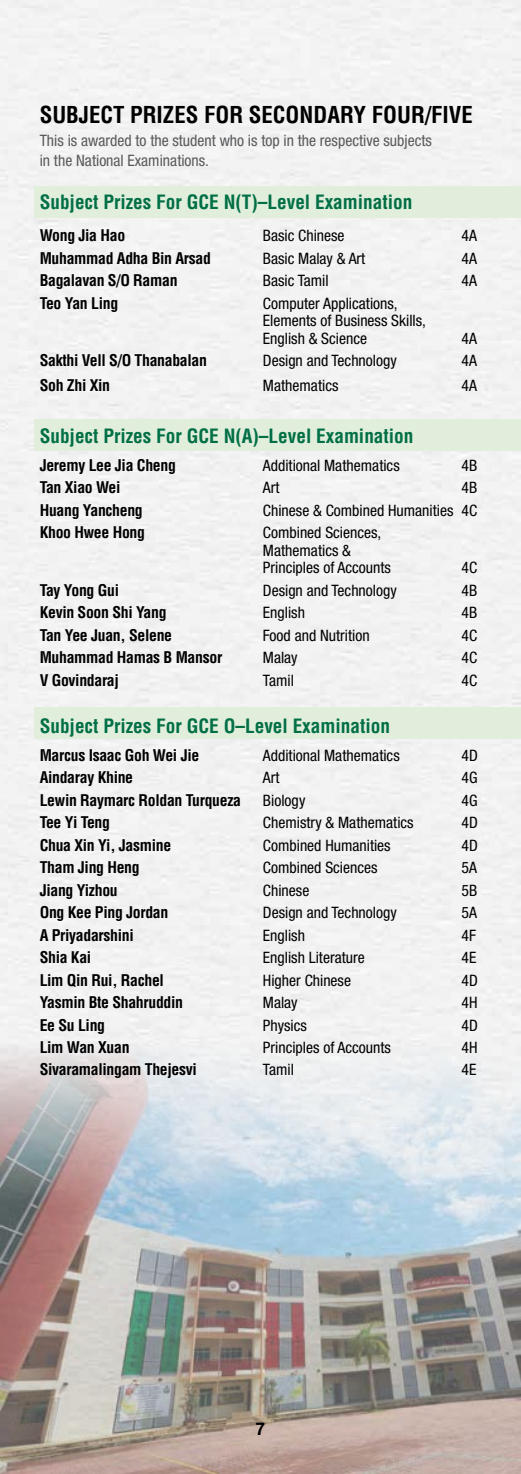
<style>
.page{position:relative;width:521px;height:1474px;background:#fff}
.page>*{position:absolute;margin:0;border:0;box-sizing:border-box;transform-origin:0 0}
.t1{font:700 condensed 22.75px "Helvetica";color:#000}
.t2{font:700 condensed 19.25px "Helvetica";color:#006f45}
.t3{font:700 17.5px "Helvetica Neue";color:#000}
.t4{font:condensed 15.75px/17.5px "Helvetica Neue LT Std";color:#000}
.t5{font:700 condensed 15.75px "Helvetica";letter-spacing:-.02em;color:#000}
.t6{font:condensed 15.75px/20.1px "Helvetica Neue LT Std";color:#58595b}
</style>
<div class="page">
<div style="left:34px;top:186px;width:487px;height:31px;background:#e1eedc"></div>
<div style="left:34px;top:420px;width:487px;height:31px;background:#e1eedc"></div>
<div style="left:34px;top:707px;width:487px;height:31px;background:#e1eedc"></div>
<img style="left:0;top:1001px;width:521px;height:472px">
<h1 class="t1" style="left:40px;top:100px;width:435px">SUBJECT PRIZES FOR SECONDARY FOUR/FIVE</h1>
<p class="t6" style="left:40px;top:130px;width:394px">This is awarded to the student who is top in the respective subjects in the National Examinations.</p>
<p class="t2" style="left:40px;top:190px;width:374px">Subject Prizes For GCE N(T)–Level Examination</p>
<p class="t5" style="left:40px;top:225px;width:87px">Wong Jia Hao</p>
<p class="t4" style="left:263px;top:227px;width:83px">Basic Chinese</p>
<p class="t4" style="left:461px;top:227px;width:17px">4A</p>
<p class="t5" style="left:40px;top:248px;width:173px">Muhammad Adha Bin Arsad</p>
<p class="t4" style="left:263px;top:249px;width:104px">Basic Malay &amp; Art</p>
<p class="t4" style="left:461px;top:249px;width:17px">4A</p>
<p class="t5" style="left:40px;top:270px;width:139px">Bagalavan S/O Raman</p>
<p class="t4" style="left:263px;top:272px;width:67px">Basic Tamil</p>
<p class="t4" style="left:461px;top:272px;width:17px">4A</p>
<p class="t5" style="left:40px;top:293px;width:80px">Teo Yan Ling</p>
<p class="t4" style="left:263px;top:294px;width:164px">Computer Applications,<br>Elements of Business Skills,<br>English &amp; Science</p>
<p class="t4" style="left:461px;top:329px;width:17px">4A</p>
<p class="t5" style="left:40px;top:350px;width:169px">Sakthi Vell S/O Thanabalan</p>
<p class="t4" style="left:263px;top:351px;width:135px">Design and Technology</p>
<p class="t4" style="left:461px;top:351px;width:17px">4A</p>
<p class="t5" style="left:40px;top:375px;width:72px">Soh Zhi Xin</p>
<p class="t4" style="left:263px;top:377px;width:77px">Mathematics</p>
<p class="t4" style="left:461px;top:377px;width:17px">4A</p>
<p class="t2" style="left:40px;top:424px;width:375px">Subject Prizes For GCE N(A)–Level Examination</p>
<p class="t5" style="left:40px;top:455px;width:138px">Jeremy Lee Jia Cheng</p>
<p class="t4" style="left:263px;top:456px;width:138px">Additional Mathematics</p>
<p class="t4" style="left:461px;top:456px;width:17px">4B</p>
<p class="t5" style="left:40px;top:477px;width:82px">Tan Xiao Wei</p>
<p class="t4" style="left:263px;top:479px;width:18px">Art</p>
<p class="t4" style="left:461px;top:479px;width:17px">4B</p>
<p class="t5" style="left:40px;top:500px;width:105px">Huang Yancheng</p>
<p class="t4" style="left:263px;top:501px;width:216px">Chinese &amp; Combined Humanities 4C</p>
<p class="t5" style="left:40px;top:522px;width:107px">Khoo Hwee Hong</p>
<p class="t4" style="left:263px;top:524px;width:129px">Combined Sciences,<br>Mathematics &amp;<br>Principles of Accounts</p>
<p class="t4" style="left:461px;top:559px;width:17px">4C</p>
<p class="t5" style="left:40px;top:580px;width:81px">Tay Yong Gui</p>
<p class="t4" style="left:263px;top:581px;width:135px">Design and Technology</p>
<p class="t4" style="left:461px;top:581px;width:17px">4B</p>
<p class="t5" style="left:40px;top:602px;width:128px">Kevin Soon Shi Yang</p>
<p class="t4" style="left:263px;top:603px;width:44px">English</p>
<p class="t4" style="left:461px;top:603px;width:17px">4B</p>
<p class="t5" style="left:40px;top:625px;width:134px">Tan Yee Juan, Selene</p>
<p class="t4" style="left:263px;top:626px;width:108px">Food and Nutrition</p>
<p class="t4" style="left:461px;top:626px;width:17px">4C</p>
<p class="t5" style="left:40px;top:647px;width:184px">Muhammad Hamas B Mansor</p>
<p class="t4" style="left:263px;top:648px;width:36px">Malay</p>
<p class="t4" style="left:461px;top:648px;width:17px">4C</p>
<p class="t5" style="left:40px;top:670px;width:81px">V Govindaraj</p>
<p class="t4" style="left:263px;top:671px;width:32px">Tamil</p>
<p class="t4" style="left:461px;top:671px;width:17px">4C</p>
<p class="t2" style="left:40px;top:714px;width:352px">Subject Prizes For GCE O–Level Examination</p>
<p class="t5" style="left:40px;top:745px;width:161px">Marcus Isaac Goh Wei Jie</p>
<p class="t4" style="left:263px;top:746px;width:138px">Additional Mathematics</p>
<p class="t4" style="left:461px;top:746px;width:18px">4D</p>
<p class="t5" style="left:40px;top:767px;width:95px">Aindaray Khine</p>
<p class="t4" style="left:263px;top:769px;width:18px">Art</p>
<p class="t4" style="left:461px;top:769px;width:18px">4G</p>
<p class="t5" style="left:40px;top:790px;width:203px">Lewin Raymarc Roldan Turqueza</p>
<p class="t4" style="left:263px;top:791px;width:44px">Biology</p>
<p class="t4" style="left:461px;top:791px;width:18px">4G</p>
<p class="t5" style="left:40px;top:812px;width:72px">Tee Yi Teng</p>
<p class="t4" style="left:263px;top:813px;width:152px">Chemistry &amp; Mathematics</p>
<p class="t4" style="left:461px;top:813px;width:18px">4D</p>
<p class="t5" style="left:40px;top:835px;width:133px">Chua Xin Yi, Jasmine</p>
<p class="t4" style="left:263px;top:836px;width:129px">Combined Humanities</p>
<p class="t4" style="left:461px;top:836px;width:18px">4D</p>
<p class="t5" style="left:40px;top:857px;width:102px">Tham Jing Heng</p>
<p class="t4" style="left:263px;top:858px;width:116px">Combined Sciences</p>
<p class="t4" style="left:461px;top:858px;width:17px">5A</p>
<p class="t5" style="left:40px;top:880px;width:80px">Jiang Yizhou</p>
<p class="t4" style="left:263px;top:881px;width:48px">Chinese</p>
<p class="t4" style="left:461px;top:881px;width:17px">5B</p>
<p class="t5" style="left:40px;top:902px;width:130px">Ong Kee Ping Jordan</p>
<p class="t4" style="left:263px;top:903px;width:135px">Design and Technology</p>
<p class="t4" style="left:461px;top:903px;width:17px">5A</p>
<p class="t5" style="left:40px;top:925px;width:96px">A Priyadarshini</p>
<p class="t4" style="left:263px;top:926px;width:44px">English</p>
<p class="t4" style="left:461px;top:926px;width:16px">4F</p>
<p class="t5" style="left:40px;top:947px;width:53px">Shia Kai</p>
<p class="t4" style="left:263px;top:948px;width:103px">English Literature</p>
<p class="t4" style="left:461px;top:948px;width:16px">4E</p>
<p class="t5" style="left:40px;top:970px;width:126px">Lim Qin Rui, Rachel</p>
<p class="t4" style="left:263px;top:971px;width:90px">Higher Chinese</p>
<p class="t4" style="left:461px;top:971px;width:18px">4D</p>
<p class="t5" style="left:40px;top:992px;width:145px">Yasmin Bte Shahruddin</p>
<p class="t4" style="left:263px;top:993px;width:36px">Malay</p>
<p class="t4" style="left:461px;top:993px;width:18px">4H</p>
<p class="t5" style="left:40px;top:1014px;width:67px">Ee Su Ling</p>
<p class="t4" style="left:263px;top:1016px;width:46px">Physics</p>
<p class="t4" style="left:461px;top:1016px;width:18px">4D</p>
<p class="t5" style="left:40px;top:1037px;width:91px">Lim Wan Xuan</p>
<p class="t4" style="left:263px;top:1038px;width:129px">Principles of Accounts</p>
<p class="t4" style="left:461px;top:1038px;width:18px">4H</p>
<p class="t5" style="left:40px;top:1059px;width:159px">Sivaramalingam Thejesvi</p>
<p class="t4" style="left:263px;top:1061px;width:32px">Tamil</p>
<p class="t4" style="left:461px;top:1061px;width:16px">4E</p>
<p class="t3" style="left:256px;top:1414px;width:11px">7</p>
</div>
